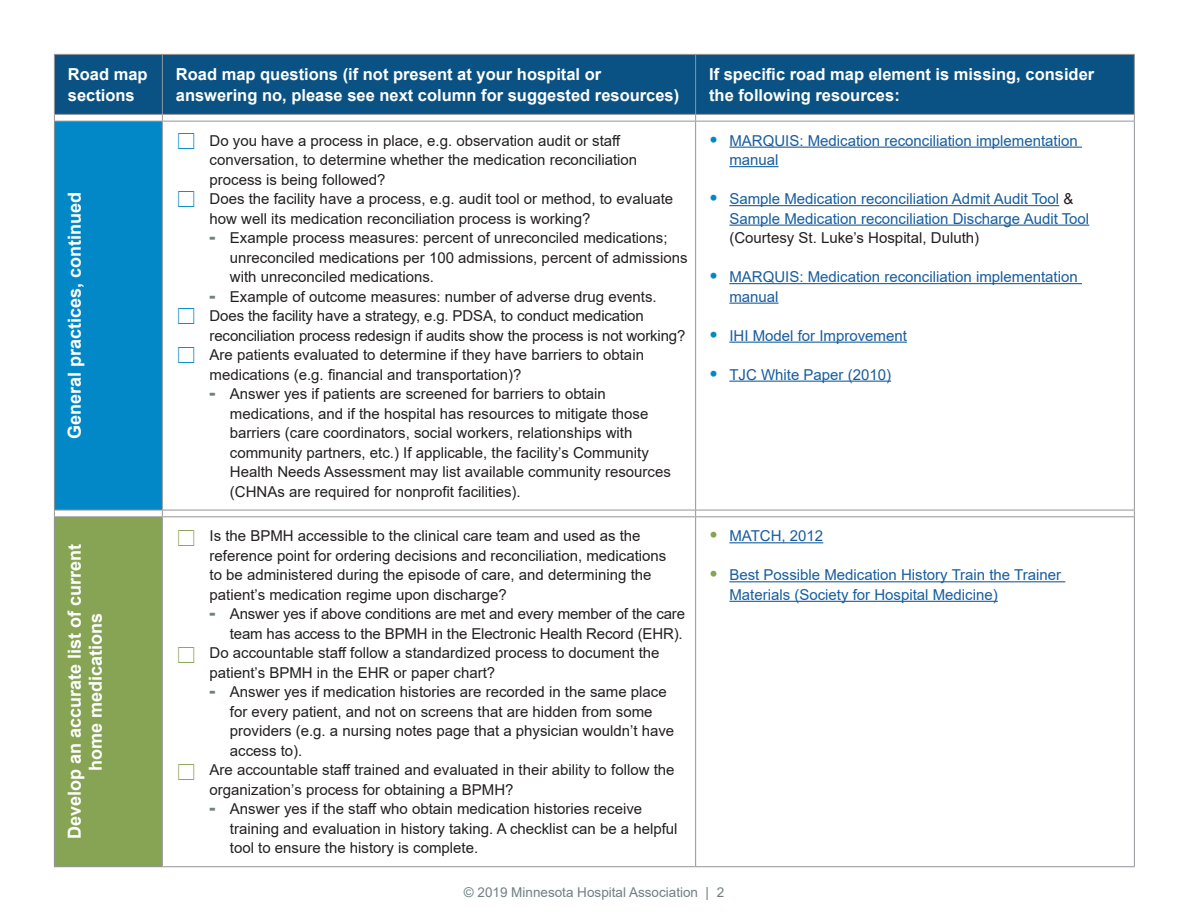
<style>
.page{position:relative;width:1188px;height:918px;background:#fff}
.page>*{position:absolute;margin:0;border:0;box-sizing:border-box;transform-origin:0 0}
.Sidebar{font:700 18px/21px "Arial";color:#fff;text-align:center}
.Table_Body_Text{font:700 16.5px/21px "Arial";color:#fff}
.t1{font:15px/19.5px "Arial";color:#231f20}
.t2{font:15px/19.5px "Arial";color:#175d9e}
.t3{font:13.5px "Arial";color:#717f81}
.s1{font-weight:900;font-size:18px;color:#717f81}
.s2{font-weight:900;font-size:18px;color:#0288c6}
.s3{color:#231f20}
.s4{font-weight:900;font-size:18px;color:#86a454}
</style>
<div class="page">
<div style="left:55px;top:55px;width:1079px;height:59px;background:#0a5283"></div>
<div style="left:54px;top:121px;width:108px;height:389px;background:#0288c6"></div>
<div style="left:54px;top:517px;width:108px;height:350px;background:#86a454"></div>
<hr style="left:54px;top:54px;width:108px;height:1px;background:#939598">
<hr style="left:54px;top:55px;width:1px;height:59px;background:#939598">
<hr style="left:162px;top:54px;width:534px;height:1px;background:#939598">
<hr style="left:162px;top:55px;width:1px;height:59px;background:#939598">
<hr style="left:696px;top:54px;width:439px;height:1px;background:#939598">
<hr style="left:695px;top:55px;width:1px;height:59px;background:#939598">
<hr style="left:1134px;top:55px;width:1px;height:59px;background:#939598">
<svg style="left:54px;top:114px;width:1081px;height:7px"></svg>
<hr style="left:54px;top:121px;width:108px;height:1px;background:#939598">
<hr style="left:54px;top:122px;width:1px;height:388px;background:#939598">
<hr style="left:162px;top:121px;width:534px;height:1px;background:#939598">
<hr style="left:162px;top:122px;width:1px;height:388px;background:#939598">
<hr style="left:696px;top:121px;width:439px;height:1px;background:#939598">
<hr style="left:695px;top:122px;width:1px;height:388px;background:#939598">
<hr style="left:1134px;top:122px;width:1px;height:388px;background:#939598">
<hr style="left:54px;top:510px;width:108px;height:1px;background:#939598">
<hr style="left:162px;top:510px;width:534px;height:1px;background:#939598">
<hr style="left:696px;top:510px;width:439px;height:1px;background:#939598">
<hr style="left:54px;top:516px;width:108px;height:1px;background:#939598">
<hr style="left:54px;top:517px;width:1px;height:349px;background:#939598">
<hr style="left:162px;top:516px;width:534px;height:1px;background:#939598">
<hr style="left:162px;top:517px;width:1px;height:349px;background:#939598">
<hr style="left:696px;top:516px;width:439px;height:1px;background:#939598">
<hr style="left:695px;top:517px;width:1px;height:349px;background:#939598">
<hr style="left:1134px;top:517px;width:1px;height:349px;background:#939598">
<hr style="left:54px;top:866px;width:108px;height:1px;background:#939598">
<hr style="left:162px;top:866px;width:534px;height:1px;background:#939598">
<hr style="left:696px;top:866px;width:439px;height:1px;background:#939598">
<hr style="left:729px;top:147px;width:353px;height:1px;background:#175d9e">
<hr style="left:729px;top:166px;width:50px;height:1px;background:#175d9e">
<hr style="left:729px;top:205px;width:330px;height:1px;background:#175d9e">
<hr style="left:729px;top:225px;width:360px;height:1px;background:#175d9e">
<hr style="left:729px;top:283px;width:353px;height:1px;background:#175d9e">
<hr style="left:729px;top:303px;width:50px;height:1px;background:#175d9e">
<hr style="left:729px;top:342px;width:178px;height:1px;background:#175d9e">
<hr style="left:729px;top:381px;width:162px;height:1px;background:#175d9e">
<hr style="left:729px;top:542px;width:94px;height:1px;background:#175d9e">
<hr style="left:729px;top:581px;width:336px;height:1px;background:#175d9e">
<hr style="left:729px;top:601px;width:269px;height:1px;background:#175d9e">
<p class="Table_Body_Text" style="left:68px;top:64px;width:81px">Road map sections</p>
<p class="Table_Body_Text" style="left:176px;top:64px;width:505px">Road map questions (if not present at your hospital or answering no, please see next column for suggested resources)</p>
<p class="Table_Body_Text" style="left:709px;top:64px;width:387px">If specific road map element is missing, consider the following resources:</p>
<p class="Sidebar" style="left:64px;top:439px;width:249px;rotate:-90deg">General practices, continued</p>
<p class="Sidebar" style="left:64px;top:839px;width:297px;rotate:-90deg">Develop an accurate list of current home medications</p>
<p class="t1" style="left:210px;top:130px;width:429px">Do you have a process in place, e.g. observation audit or staff conversation, to determine whether the medication reconciliation process is being followed?</p>
<p class="t1" style="left:210px;top:189px;width:465px">Does the facility have a process, e.g. audit tool or method, to evaluate how well its medication reconciliation process is working?</p>
<p class="t1" style="left:230px;top:228px;width:459px;text-indent:-20px"><span class="s1">-</span> Example process measures: percent of unreconciled medications; unreconciled medications per 100 admissions, percent of admissions with unreconciled medications.</p>
<p class="t1" style="left:210px;top:286px;width:449px"><span class="s1">-</span> Example of outcome measures: number of adverse drug events.</p>
<p class="t1" style="left:210px;top:306px;width:477px">Does the facility have a strategy, e.g. PDSA, to conduct medication reconciliation process redesign if audits show the process is not working?</p>
<p class="t1" style="left:210px;top:345px;width:436px">Are patients evaluated to determine if they have barriers to obtain medications (e.g. financial and transportation)?</p>
<p class="t1" style="left:230px;top:384px;width:442px;text-indent:-20px"><span class="s1">-</span> Answer yes if patients are screened for barriers to obtain medications, and if the hospital has resources to mitigate those barriers (care coordinators, social workers, relationships with community partners, etc.) If applicable, the facility’s Community Health Needs Assessment may list available community resources (CHNAs are required for nonprofit facilities).</p>
<p class="t1" style="left:210px;top:526px;width:458px">Is the BPMH accessible to the clinical care team and used as the reference point for ordering decisions and reconciliation, medications to be administered during the episode of care, and determining the patient’s medication regime upon discharge?</p>
<p class="t1" style="left:210px;top:604px;width:477px;text-align:right"><span class="s1">-</span> Answer yes if above conditions are met and every member of the care team has access to the BPMH in the Electronic Health Record (EHR).</p>
<p class="t1" style="left:210px;top:643px;width:451px">Do accountable staff follow a standardized process to document the patient’s BPMH in the EHR or paper chart?</p>
<p class="t1" style="left:230px;top:682px;width:446px;text-indent:-20px"><span class="s1">-</span> Answer yes if medication histories are recorded in the same place for every patient, and not on screens that are hidden from some providers (e.g. a nursing notes page that a physician wouldn’t have access to).</p>
<p class="t1" style="left:210px;top:760px;width:466px">Are accountable staff trained and evaluated in their ability to follow the organization’s process for obtaining a BPMH?</p>
<p class="t1" style="left:230px;top:799px;width:449px;text-indent:-20px"><span class="s1">-</span> Answer yes if the staff who obtain medication histories receive training and evaluation in history taking. A checklist can be a helpful tool to ensure the history is complete.</p>
<p class="t2" style="left:729px;top:130px;width:350px;text-indent:-20px"><span class="s2">•</span> MARQUIS: Medication reconciliation implementation manual</p>
<p class="t2" style="left:729px;top:189px;width:361px;text-indent:-20px"><span class="s2">•</span> Sample Medication reconciliation Admit Audit Tool <span class="s3">&amp;<br></span>Sample Medication reconciliation Discharge Audit Tool <span class="s3">(Courtesy St. Luke’s Hospital, Duluth)</span></p>
<p class="t2" style="left:729px;top:267px;width:350px;text-indent:-20px"><span class="s2">•</span> MARQUIS: Medication reconciliation implementation manual</p>
<p class="t2" style="left:709px;top:325px;width:199px"><span class="s2">•</span> IHI Model for Improvement</p>
<p class="t2" style="left:709px;top:364px;width:183px"><span class="s2">•</span> TJC White Paper (2010)</p>
<p class="t2" style="left:709px;top:526px;width:116px"><span class="s4">•</span> MATCH, 2012</p>
<p class="t2" style="left:729px;top:565px;width:333px;text-indent:-20px"><span class="s4">•</span> Best Possible Medication History Train the Trainer<br>Materials (Society for Hospital Medicine)</p>
<p class="t3" style="left:464px;top:882px;width:262px">© 2019 Minnesota Hospital Association | 2</p>
</div>
